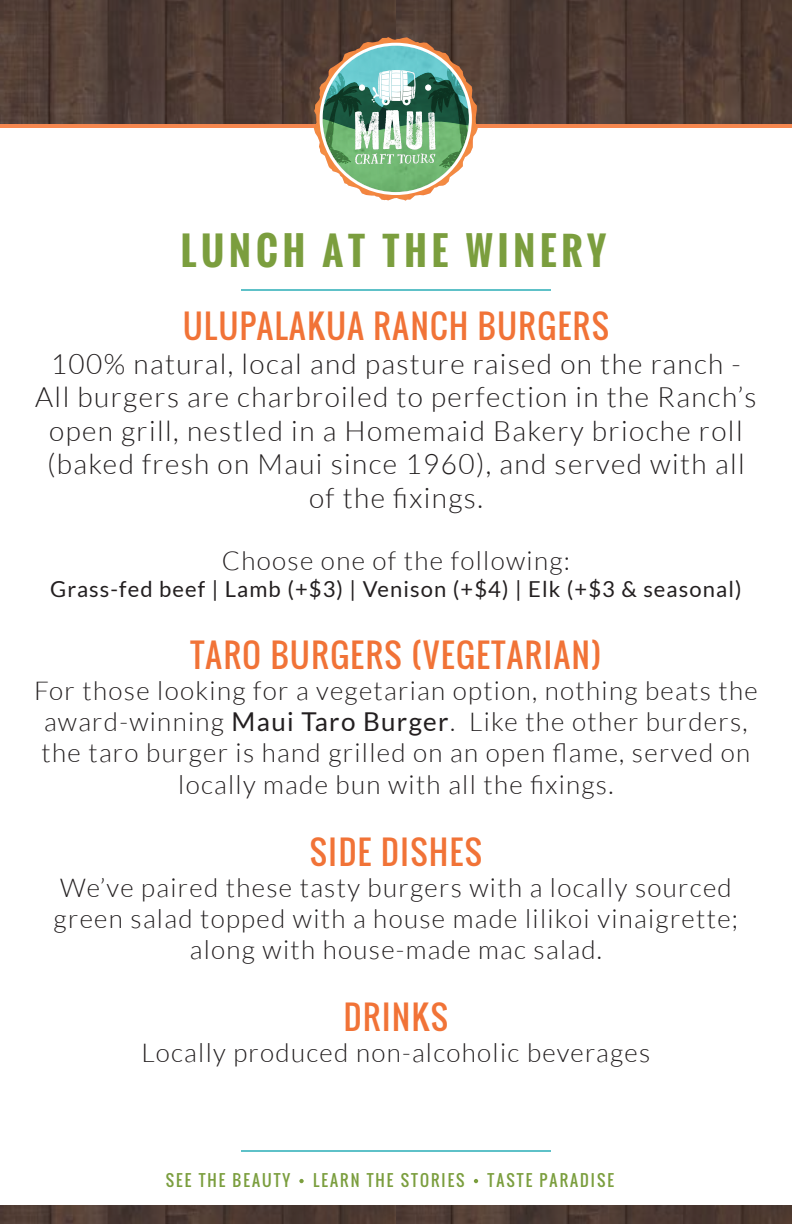
<style>
.page{position:relative;width:792px;height:1224px;background:#fff}
.page>*{position:absolute;margin:0;border:0;box-sizing:border-box;transform-origin:0 0}
.t1{font:700 38px "Oswald";letter-spacing:.13em;color:#7b9e3e}
.t2{font:32px "Oswald";letter-spacing:.05em;color:#f17337}
.t3{font:300 28px/33.6px "Lato";letter-spacing:.05em;color:#231f20;text-align:center}
.t4{font:300 26px/31.2px "Lato";letter-spacing:.05em;color:#231f20;text-align:center}
.t5{font:22px "Lato";letter-spacing:.05em;color:#231f20}
.t6{font:15.6px "Oswald";letter-spacing:.13em;color:#7b9e3e}
.s1{font-weight:400}
</style>
<div class="page">
<img style="left:0;top:0;width:792px;height:124px">
<hr style="left:0;top:124px;width:792px;height:4px;background:#f5874f">
<svg style="left:314px;top:37px;width:164px;height:164px"></svg>
<img style="left:321px;top:44px;width:149px;height:150px">
<img style="left:0;top:1205px;width:792px;height:19px">
<svg style="left:299px;top:1179px;width:5px;height:4px"></svg>
<svg style="left:474px;top:1179px;width:4px;height:4px"></svg>
<hr style="left:241px;top:289px;width:310px;height:2px;background:#5ec1c8">
<hr style="left:241px;top:1150px;width:310px;height:2px;background:#5ec1c8">
<h1 class="t1" style="left:181px;top:222px;width:427px">LUNCH AT THE WINERY</h1>
<p class="t2" style="left:183px;top:302px;width:427px">ULUPALAKUA RANCH BURGERS</p>
<p class="t3" style="left:35px;top:347px;width:723px">100% natural, local and pasture raised on the ranch - All burgers are charbroiled to perfection in the Ranch’s open grill, nestled in a Homemaid Bakery brioche roll (baked fresh on Maui since 1960), and served with all of the fixings.</p>
<p class="t4" style="left:222px;top:546px;width:350px">Choose one of the following:</p>
<p class="t5" style="left:50px;top:577px;width:693px">Grass-fed beef | Lamb (+$3) | Venison (+$4) | Elk (+$3 &amp; seasonal)</p>
<p class="t2" style="left:190px;top:631px;width:413px">TARO BURGERS (VEGETARIAN)</p>
<p class="t4" style="left:34px;top:675px;width:725px">For those looking for a vegetarian option, nothing beats the award-winning <span class="s1">Maui Taro Burger</span>. Like the other burders, the taro burger is hand grilled on an open flame, served on locally made bun with all the fixings.</p>
<p class="t2" style="left:310px;top:828px;width:174px">SIDE DISHES</p>
<p class="t4" style="left:54px;top:872px;width:686px">We’ve paired these tasty burgers with a locally sourced green salad topped with a house made lilikoi vinaigrette; along with house-made mac salad.</p>
<p class="t2" style="left:344px;top:993px;width:106px">DRINKS</p>
<p class="t4" style="left:142px;top:1038px;width:510px">Locally produced non-alcoholic beverages</p>
<p class="t6" style="left:166px;top:1169px;width:126px">SEE THE BEAUTY</p>
<p class="t6" style="left:313px;top:1169px;width:153px">LEARN THE STORIES</p>
<p class="t6" style="left:488px;top:1169px;width:128px">TASTE PARADISE</p>
</div>
